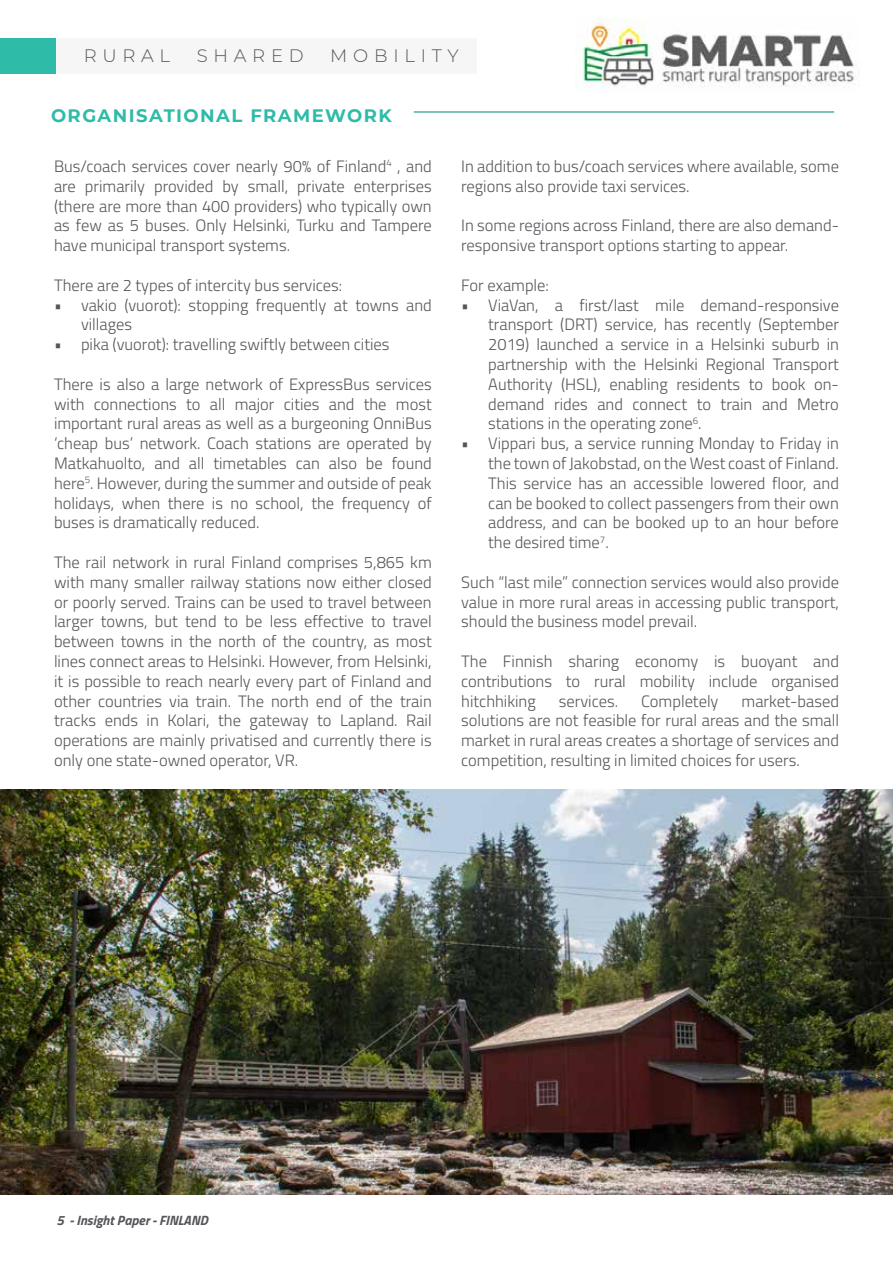
<style>
.page{position:relative;width:893px;height:1263px;background:#fff}
.page>*{position:absolute;margin:0;border:0;box-sizing:border-box;transform-origin:0 0}
.t1{font:700 18px "Montserrat";letter-spacing:.08em;color:#2ebba8}
.t2{font:300 18px "Montserrat";letter-spacing:.32em;color:#54565a}
.t3{font:300 16.5px/19.8px "Titillium Web";color:#54565a;text-align:justify}
.t4{font:italic 700 13.5px "Titillium Web";color:#54565a}
</style>
<div class="page">
<div style="left:56px;top:38px;width:420px;height:36px;background:#f6f6f6"></div>
<div style="left:0;top:38px;width:56px;height:36px;background:#2ebba8"></div>
<img style="left:575px;top:19px;width:280px;height:69px">
<hr style="left:414px;top:112px;width:420px;height:1px;background:#008576">
<img style="left:0;top:789px;width:893px;height:406px">
<p class="t2" style="left:84px;top:44px;width:88px">RURAL</p>
<p class="t2" style="left:197px;top:44px;width:108px">SHARED</p>
<p class="t2" style="left:330px;top:44px;width:130px">MOBILITY</p>
<p class="t1" style="left:51px;top:102px;width:342px">ORGANISATIONAL FRAMEWORK</p>
<p class="t3" style="left:54px;top:155px;width:379px">Bus/coach services cover nearly 90% of Finland<sup>4</sup> , and are primarily provided by small, private enterprises (there are more than 400 providers) who typically own as few as 5 buses. Only Helsinki, Turku and Tampere have municipal transport systems.</p>
<p class="t3" style="left:54px;top:274px;width:290px">There are 2 types of intercity bus services:</p>
<p class="t3" style="left:81px;top:294px;width:352px;text-indent:-27px">• vakio (vuorot): stopping frequently at towns and villages</p>
<p class="t3" style="left:54px;top:334px;width:337px">• pika (vuorot): travelling swiftly between cities</p>
<p class="t3" style="left:54px;top:373px;width:379px">There is also a large network of ExpressBus services with connections to all major cities and the most important rural areas as well as a burgeoning OnniBus ‘cheap bus’ network. Coach stations are operated by Matkahuolto, and all timetables can also be found here<sup>5</sup>. However, during the summer and outside of peak holidays, when there is no school, the frequency of buses is dramatically reduced.</p>
<p class="t3" style="left:54px;top:551px;width:379px">The rail network in rural Finland comprises 5,865 km with many smaller railway stations now either closed or poorly served. Trains can be used to travel between larger towns, but tend to be less effective to travel between towns in the north of the country, as most lines connect areas to Helsinki. However, from Helsinki, it is possible to reach nearly every part of Finland and other countries via train. The north end of the train tracks ends in Kolari, the gateway to Lapland. Rail operations are mainly privatised and currently there is only one state-owned operator, VR.</p>
<p class="t3" style="left:461px;top:155px;width:379px">In addition to bus/coach services where available, some regions also provide taxi services.</p>
<p class="t3" style="left:461px;top:215px;width:379px">In some regions across Finland, there are also demand&shy;responsive transport options starting to appear.</p>
<p class="t3" style="left:461px;top:274px;width:89px">For example:</p>
<p class="t3" style="left:488px;top:294px;width:352px;text-indent:-27px">• ViaVan, a first/last mile demand-responsive transport (DRT) service, has recently (September 2019) launched a service in a Helsinki suburb in partnership with the Helsinki Regional Transport Authority (HSL), enabling residents to book on&shy;demand rides and connect to train and Metro stations in the operating zone<sup>6</sup>.</p>
<p class="t3" style="left:488px;top:433px;width:352px;text-indent:-27px">• Vippari bus, a service running Monday to Friday in the town of Jakobstad, on the West coast of Finland.<br>This service has an accessible lowered floor, and can be booked to collect passengers from their own address, and can be booked up to an hour before the desired time<sup>7</sup>.</p>
<p class="t3" style="left:461px;top:571px;width:379px">Such “last mile” connection services would also provide value in more rural areas in accessing public transport, should the business model prevail.</p>
<p class="t3" style="left:461px;top:650px;width:379px">The Finnish sharing economy is buoyant and contributions to rural mobility include organised hitchhiking</p>
<p class="t3" style="left:461px;top:690px;width:379px;text-indent:280px">market-based solutions are not feasible for rural areas and the small market in rural areas creates a shortage of services and competition, resulting in limited choices for users.</p>
<p class="t3" style="left:559px;top:690px;width:61px">services.</p>
<p class="t3" style="left:641px;top:690px;width:79px">Completely</p>
<p class="t4" style="left:56px;top:1210px;width:153px">5 - Insight Paper - FINLAND</p>
</div>
